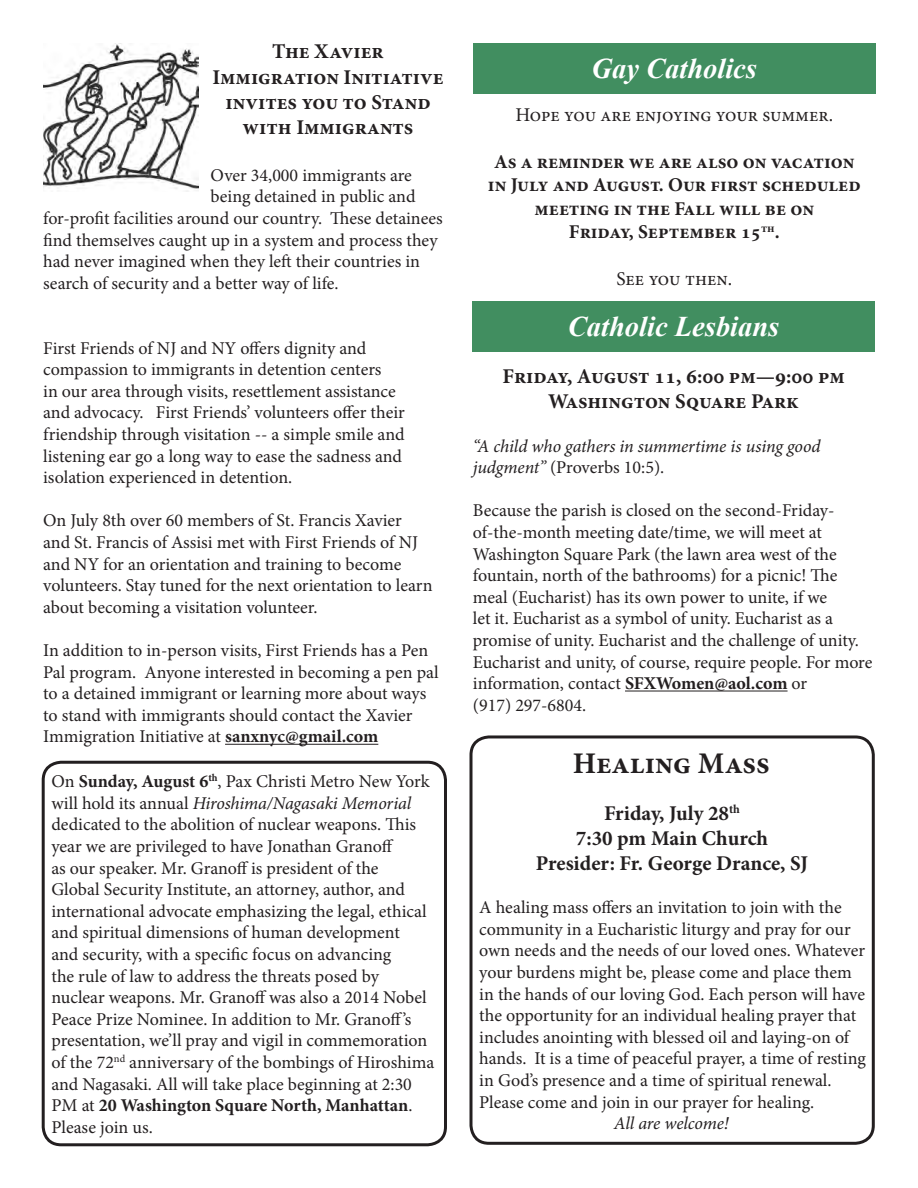
<style>
.page{position:relative;width:918px;height:1188px;background:#fff}
.page>*{position:absolute;margin:0;border:0;box-sizing:border-box;transform-origin:0 0}
.t1{font:700 30px "Minion Pro";color:#231f20}
.t2{font:italic 700 28.5px "Times New Roman";color:#fff}
.t3{font:700 21px/25.2px "Minion Pro";color:#231f20;text-align:center}
.t4{font:700 19.5px/23.4px "Minion Pro";color:#231f20;text-align:center}
.t5{font:19.5px "Minion Pro";color:#231f20}
.t6{font:18px/21.6px "Minion Pro";color:#231f20}
.t7{font:italic 18px/21.6px "Minion Pro";letter-spacing:-.005em;color:#231f20}
.s1{font-weight:700}
.s2{font-style:italic}
.s3{font-style:normal}
</style>
<div class="page">
<div style="left:472px;top:301px;width:403px;height:50px;background:#418e60"></div>
<hr style="left:625px;top:691px;width:163px;height:1px;background:#231f20">
<hr style="left:225px;top:744px;width:153px;height:1px;background:#231f20">
<img style="left:44px;top:43px;width:155px;height:149px">
<div style="left:42px;top:761px;width:405px;height:385px;border:3px solid #231f20;border-radius:18px"></div>
<div style="left:470px;top:735px;width:405px;height:410px;border:3px solid #231f20;border-radius:18px"></div>
<div style="left:473px;top:43px;width:403px;height:50px;background:#418e60"></div>
<p class="t3" style="left:212px;top:39px;width:233px">The Xavier<br>Immigration Initiative invites you to Stand with Immigrants</p>
<p class="t6" style="left:211px;top:164px;width:203px">Over 34,000 immigrants are</p>
<p class="t6" style="left:211px;top:186px;width:207px">being detained in public and</p>
<p class="t6" style="left:43px;top:208px;width:401px">for-profit facilities around our country. These detainees</p>
<p class="t6" style="left:43px;top:229px;width:396px">find themselves caught up in a system and process they</p>
<p class="t6" style="left:43px;top:251px;width:378px">had never imagined when they left their countries in</p>
<p class="t6" style="left:43px;top:272px;width:297px">search of security and a better way of life.</p>
<p class="t6" style="left:43px;top:337px;width:363px">First Friends of NJ and NY offers dignity and compassion to immigrants in detention centers<br>in our area through visits, resettlement assistance and advocacy. First Friends’ volunteers offer their friendship through visitation -- a simple smile and listening ear go a long way to ease the sadness and isolation experienced in detention.</p>
<p class="t6" style="left:43px;top:510px;width:391px">On July 8th over 60 members of St. Francis Xavier and St. Francis of Assisi met with First Friends of NJ and NY for an orientation and training to become volunteers. Stay tuned for the next orientation to learn about becoming a visitation volunteer.</p>
<p class="t6" style="left:43px;top:640px;width:397px">In addition to in-person visits, First Friends has a Pen Pal program. Anyone interested in becoming a pen pal to a detained immigrant or learning more about ways to stand with immigrants should contact the Xavier Immigration Initiative at <span class="s1">sanxnyc@gmail.com</span></p>
<p class="t6" style="left:51px;top:771px;width:384px">On <span class="s1">Sunday, August 6</span><sup>th</sup>, Pax Christi Metro New York will hold its annual <span class="s2">Hiroshima/Nagasaki Memorial </span>dedicated to the abolition of nuclear weapons. This year we are privileged to have Jonathan Granoff<br>as our speaker. Mr. Granoff is president of the<br>Global Security Institute, an attorney, author, and international advocate emphasizing the legal, ethical and spiritual dimensions of human development<br>and security, with a specific focus on advancing<br>the rule of law to address the threats posed by nuclear weapons. Mr. Granoff was also a 2014 Nobel Peace Prize Nominee. In addition to Mr. Granoff’s presentation, we’ll pray and vigil in commemoration of the 72<sup>nd</sup> anniversary of the bombings of Hiroshima and Nagasaki. All will take place beginning at 2:30<br>PM at <span class="s1">20 Washington Square North, Manhattan</span>.<br>Please join us.</p>
<p class="t2" style="left:592px;top:48px;width:167px">Gay Catholics</p>
<p class="t5" style="left:515px;top:102px;width:319px">Hope you are enjoying your summer.</p>
<p class="t4" style="left:488px;top:150px;width:374px">As a reminder we are also on vacation in July and August. Our first scheduled meeting in the Fall will be on</p>
<p class="t4" style="left:569px;top:220px;width:212px">Friday, September 15<sup>th</sup>.</p>
<p class="t5" style="left:616px;top:266px;width:117px">See you then.</p>
<p class="t2" style="left:568px;top:307px;width:213px">Catholic Lesbians</p>
<p class="t3" style="left:502px;top:364px;width:344px">Friday, August 11, 6:00 pm—9:00 pm</p>
<p class="t3" style="left:548px;top:389px;width:252px">Washington Square Park</p>
<p class="t7" style="left:473px;top:435px;width:349px">“A child who gathers in summertime is using good judgment” <span class="s3">(Proverbs 10:5).</span></p>
<p class="t6" style="left:473px;top:500px;width:401px">Because the parish is closed on the second-Friday&shy;of-the-month meeting date/time, we will meet at Washington Square Park (the lawn area west of the fountain, north of the bathrooms) for a picnic! The meal (Eucharist) has its own power to unite, if we<br>let it. Eucharist as a symbol of unity. Eucharist as a promise of unity. Eucharist and the challenge of unity.<br>Eucharist and unity, of course, require people. For more information, contact <span class="s1">SFXWomen@aol.com</span> or</p>
<p class="t6" style="left:473px;top:694px;width:115px">(917) 297-6804.</p>
<p class="t1" style="left:573px;top:742px;width:198px">Healing Mass</p>
<p class="t3" style="left:604px;top:800px;width:137px">Friday, July 28<sup>th</sup></p>
<p class="t3" style="left:576px;top:825px;width:194px">7:30 pm Main Church</p>
<p class="t3" style="left:536px;top:850px;width:274px">Presider: Fr. George Drance, SJ</p>
<p class="t6" style="left:479px;top:897px;width:388px">A healing mass offers an invitation to join with the community in a Eucharistic liturgy and pray for our own needs and the needs of our loved ones. Whatever your burdens might be, please come and place them in the hands of our loving God. Each person will have the opportunity for an individual healing prayer that includes anointing with blessed oil and laying-on of hands. It is a time of peaceful prayer, a time of resting in God’s presence and a time of spiritual renewal.<br>Please come and join in our prayer for healing.</p>
<p class="t7" style="left:614px;top:1113px;width:116px">All are welcome!</p>
</div>
